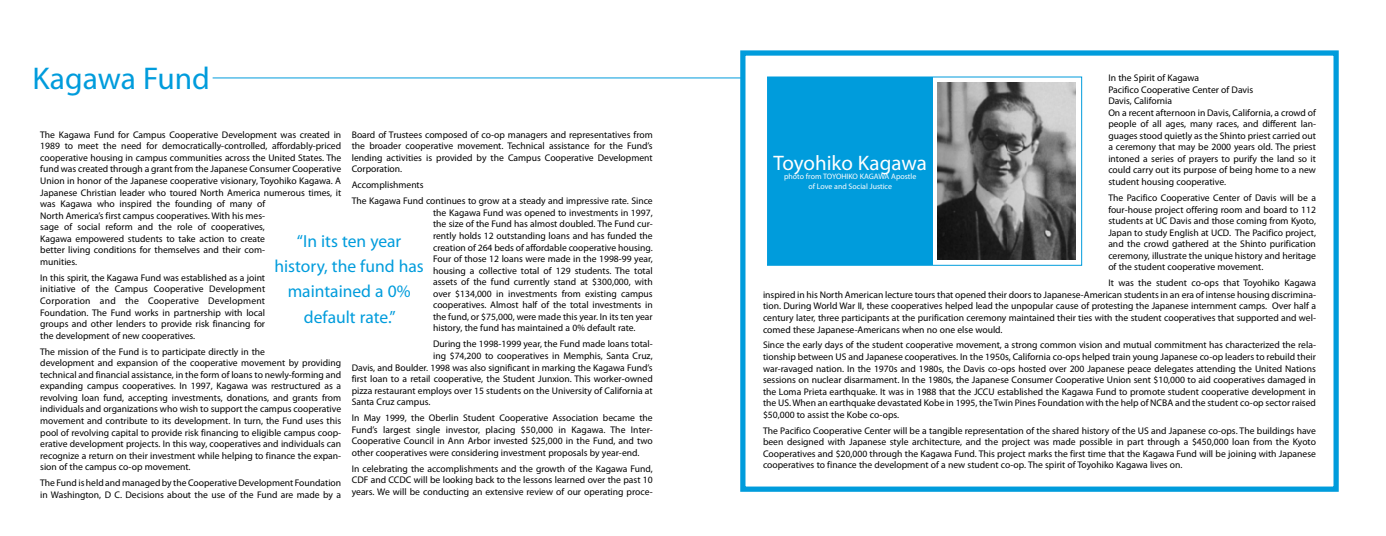
<style>
.page{position:relative;width:1386px;height:536px;background:#fff}
.page>*{position:absolute;margin:0;border:0;box-sizing:border-box;transform-origin:0 0}
.t1{font:31.5px "Myriad Pro";color:#009cdc}
.t2{font:21px "Myriad Pro";color:#fff}
.t3{font:17.5px/25.4px "Myriad Pro";color:#009cdc;text-align:center}
.t4{font:9.62px/11.5px "Myriad Pro";color:#000;text-align:justify}
.t5{font:7.88px/9.5px "Myriad Pro";color:#fff;text-align:center}
</style>
<div class="page">
<hr style="left:213px;top:77px;width:529px;height:1px;background:#009cdc">
<div style="left:740px;top:50px;width:599px;height:441px;border:5px solid #009cdc"></div>
<img style="left:938px;top:83px;width:138px;height:176px">
<div style="left:767px;top:76px;width:315px;height:189px;border:1px solid #009cdc"></div>
<div style="left:768px;top:78px;width:164px;height:187px;background:#009cdc"></div>
<h1 class="t1" style="left:32px;top:59px;width:179px">Kagawa Fund</h1>
<p class="t4" style="left:1108px;top:72px;width:209px;text-align:left">In the Spirit of Kagawa<br>Pacifico Cooperative Center of Davis<br>Davis, California<br>On a recent afternoon in Davis, California, a crowd of people of all ages, many races, and different lan&shy;guages stood quietly as the Shinto priest carried out a ceremony that may be 2000 years old. The priest intoned a series of prayers to purify the land so it could carry out its purpose of being home to a new student housing cooperative.</p>
<p class="t4" style="left:1108px;top:192px;width:209px">The Pacifico Cooperative Center of Davis will be a four-house project offering room and board to 112 students at UC Davis and those coming from Kyoto, Japan to study English at UCD. The Pacifico project, and the crowd gathered at the Shinto purification ceremony, illustrate the unique history and heritage of the student cooperative movement.</p>
<p class="t4" style="left:763px;top:277px;width:555px;text-indent:345px">It was the student co-ops that Toyohiko Kagawa inspired in his North American lecture tours that opened their doors to Japanese-American students in an era of intense housing discrimina&shy;tion. During World War II, these cooperatives helped lead the unpopular cause of protesting the Japanese internment camps. Over half a century later, three participants at the purification ceremony maintained their ties with the student cooperatives that supported and wel&shy;comed these Japanese-Americans when no one else would.</p>
<p class="t4" style="left:763px;top:339px;width:555px">Since the early days of the student cooperative movement, a strong common vision and mutual commitment has characterized the rela&shy;tionship between US and Japanese cooperatives. In the 1950s, California co-ops helped train young Japanese co-op leaders to rebuild their war-ravaged nation. In the 1970s and 1980s, the Davis co-ops hosted over 200 Japanese peace delegates attending the United Nations sessions on nuclear disarmament. In the 1980s, the Japanese Consumer Cooperative Union sent $10,000 to aid cooperatives damaged in the Loma Prieta earthquake. It was in 1988 that the JCCU established the Kagawa Fund to promote student cooperative development in the US. When an earthquake devastated Kobe in 1995, the Twin Pines Foundation with the help of NCBA and the student co-op sector raised $50,000 to assist the Kobe co-ops.</p>
<p class="t4" style="left:763px;top:424px;width:555px">The Pacifico Cooperative Center will be a tangible representation of the shared history of the US and Japanese co-ops. The buildings have been designed with Japanese style architecture, and the project was made possible in part through a $450,000 loan from the Kyoto Cooperatives and $20,000 through the Kagawa Fund. This project marks the first time that the Kagawa Fund will be joining with Japanese cooperatives to finance the development of a new student co-op. The spirit of Toyohiko Kagawa lives on.</p>
<p class="t4" style="left:40px;top:128px;width:303px;text-align:left">The Kagawa Fund for Campus Cooperative Development was created in 1989 to meet the need for democratically-controlled, affordably-priced cooperative housing in campus communities across the United States. The fund was created through a grant from the Japanese Consumer Cooperative Union in honor of the Japanese cooperative visionary, Toyohiko Kagawa. A Japanese Christian leader who toured North America numerous times, it was Kagawa who inspired the founding of many of<br>North America’s first campus cooperatives. With his mes-<br>sage of social reform and the role of cooperatives,<br>Kagawa empowered students to take action to create<br>better living conditions for themselves and their com-<br>munities.</p>
<p class="t4" style="left:40px;top:271px;width:226px">In this spirit, the Kagawa Fund was established as a joint initiative of the Campus Cooperative Development Corporation and the Cooperative Development Foundation. The Fund works in partnership with local groups and other lenders to provide risk financing for the development of new cooperatives.</p>
<p class="t4" style="left:40px;top:345px;width:303px;text-align:left">The mission of the Fund is to participate directly in the<br>development and expansion of the cooperative movement by providing technical and financial assistance, in the form of loans to newly-forming and expanding campus cooperatives. In 1997, Kagawa was restructured as a revolving loan fund, accepting investments, donations, and grants from individuals and organizations who wish to support the campus cooperative movement and contribute to its development. In turn, the Fund uses this pool of revolving capital to provide risk financing to eligible campus coop&shy;erative development projects. In this way, cooperatives and individuals can recognize a return on their investment while helping to finance the expan&shy;sion of the campus co-op movement.</p>
<p class="t4" style="left:40px;top:477px;width:302px">The Fund is held and managed by the Cooperative Development Foundation in Washington, D C. Decisions about the use of the Fund are made by a</p>
<p class="t4" style="left:352px;top:128px;width:302px">Board of Trustees composed of co-op managers and representatives from the broader cooperative movement. Technical assistance for the Fund’s lending activities is provided by the Campus Cooperative Development Corporation.</p>
<p class="t4" style="left:352px;top:177px;width:303px;line-height:15.9px">Accomplishments<br>The Kagawa Fund continues to grow at a steady and impressive rate. Since</p>
<p class="t4" style="left:433px;top:207px;width:221px">the Kagawa Fund was opened to investments in 1997, the size of the Fund has almost doubled. The Fund cur&shy;rently holds 12 outstanding loans and has funded the creation of 264 beds of affordable cooperative housing.<br>Four of those 12 loans were made in the 1998-99 year, housing a collective total of 129 students. The total assets of the fund currently stand at $300,000, with over $134,000 in investments from existing campus cooperatives. Almost half of the total investments in the fund, or $75,000, were made this year. In its ten year history, the fund has maintained a 0% default rate.</p>
<p class="t4" style="left:433px;top:338px;width:221px">During the 1998-1999 year, the Fund made loans total-</p>
<p class="t4" style="left:433px;top:349px;width:221px">ing $74,200 to cooperatives in Memphis, Santa Cruz,</p>
<p class="t4" style="left:352px;top:361px;width:302px">Davis, and Boulder. 1998 was also significant in marking the Kagawa Fund’s</p>
<p class="t4" style="left:352px;top:373px;width:303px">first loan to a retail cooperative, the Student Junxion. This worker-owned</p>
<p class="t4" style="left:352px;top:384px;width:302px">pizza restaurant employs over 15 students on the University of California at</p>
<p class="t4" style="left:352px;top:396px;width:80px">Santa Cruz campus.</p>
<p class="t4" style="left:352px;top:412px;width:303px">In May 1999, the Oberlin Student Cooperative Association became the Fund’s largest single investor, placing $50,000 in Kagawa. The Inter-Cooperative Council in Ann Arbor invested $25,000 in the Fund, and two other cooperatives were considering investment proposals by year-end.</p>
<p class="t4" style="left:352px;top:462px;width:303px">In celebrating the accomplishments and the growth of the Kagawa Fund, CDF and CCDC will be looking back to the lessons learned over the past 10 years. We will be conducting an extensive review of our operating proce-</p>
<h2 class="t2" style="left:774px;top:150px;width:155px">Toyohiko Kagawa</h2>
<p class="t5" style="left:784px;top:171px;width:134px">photo from TOYOHIKO KAGAWA Apostle of Love and Social Justice</p>
<h3 class="t3" style="left:274px;top:227px;width:151px">“In its ten year history, the fund has maintained a 0% default rate.”</h3>
</div>
